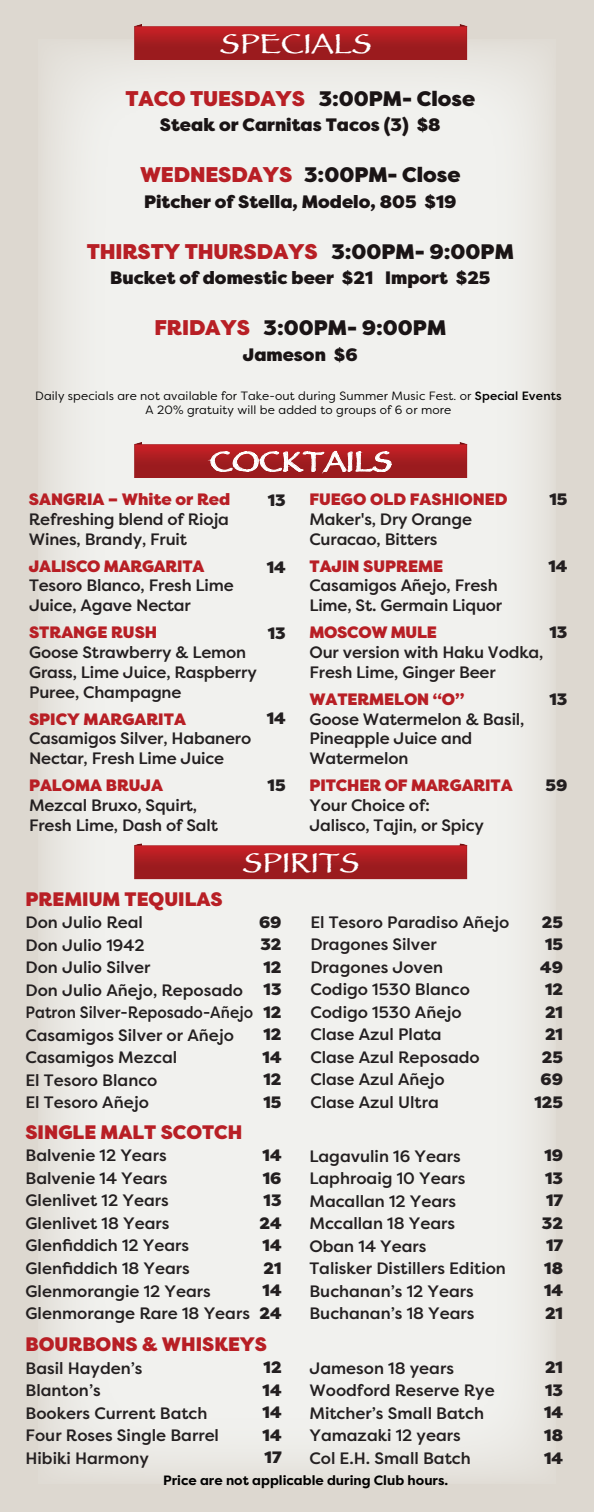
<style>
.page{position:relative;width:594px;height:1512px;background:#fff}
.page>*{position:absolute;margin:0;border:0;box-sizing:border-box;transform-origin:0 0}
.t1{font:700 28.5px "Papyrus LET";color:#fff}
.t2{font:900 21.3px "Filson Pro";letter-spacing:-.005em;color:#b81f25}
.t3{font:900 21px "Filson Pro";color:#1a1415}
.t4{font:900 19.5px "Filson Pro";color:#b81f25}
.t5{font:900 18px "Filson Pro";color:#1a1415}
.t6{font:500 16.5px/22.5px "Filson Pro";color:#231f20}
.t7{font:900 16.5px "Filson Pro";color:#b81f25}
.t8{font:900 16.5px/22.5px "Filson Pro";color:#231f20;text-align:justify}
.t9{font:700 13.5px "Filson Pro";color:#000}
.t10{font:12px/14.4px "Filson Pro";letter-spacing:.01em;color:#000;text-align:center}
.s1{font-size:21px;color:#1a1415}
.s2{font-size:21.3px;color:#b81f25}
.s3{font-weight:500}
</style>
<div class="page">
<div style="left:1px;top:0;width:593px;height:1512px;background:#ddd8d0"></div>
<div style="left:38px;top:39px;width:518px;height:1445px;background:#f1f1ee"></div>
<img style="left:134px;top:844px;width:334px;height:35px">
<img style="left:134px;top:442px;width:334px;height:36px">
<img style="left:128px;top:24px;width:346px;height:36px">
<svg style="left:211px;top:451px;width:182px;height:23px"></svg>
<h1 class="t1" style="left:220px;top:26px;width:153px">SPECIALS</h1>
<p class="t2" style="left:125px;top:85px;width:351px">TACO TUESDAYS <span class="s1">3:00PM- Close</span></p>
<p class="t5" style="left:160px;top:114px;width:282px">Steak or Carnitas Tacos (3) $8</p>
<p class="t3" style="left:140px;top:162px;width:322px"><span class="s2">WEDNESDAYS</span> 3:00PM- Close</p>
<p class="t5" style="left:144px;top:190px;width:314px">Pitcher of Stella, Modelo, 805 $19</p>
<p class="t2" style="left:87px;top:238px;width:429px">THIRSTY THURSDAYS <span class="s1">3:00PM- 9:00PM</span></p>
<p class="t5" style="left:110px;top:267px;width:382px">Bucket of domestic beer $21 Import $25</p>
<p class="t3" style="left:154px;top:315px;width:293px"><span class="s2">FRIDAYS</span> 3:00PM- 9:00PM</p>
<p class="t5" style="left:243px;top:343px;width:116px">Jameson $6</p>
<p class="t10" style="left:35px;top:388px;width:528px">Daily specials are not available for Take-out during Summer Music Fest. or <span class="s3">Special Events<br></span>A 20% gratuity will be added to groups of 6 or more</p>
<h1 class="t1" style="left:210px;top:444px;width:184px">COCKTAILS</h1>
<p class="t7" style="left:29px;top:489px;width:203px">SANGRIA – White or Red</p>
<p class="t6" style="left:29px;top:509px;width:202px;line-height:19.8px">Refreshing blend of Rioja<br>Wines, Brandy, Fruit</p>
<p class="t7" style="left:29px;top:556px;width:177px">JALISCO MARGARITA</p>
<p class="t6" style="left:29px;top:575px;width:206px;line-height:19.8px">Tesoro Blanco, Fresh Lime<br>Juice, Agave Nectar</p>
<p class="t7" style="left:29px;top:622px;width:130px">STRANGE RUSH</p>
<p class="t6" style="left:29px;top:642px;width:229px;line-height:19.8px">Goose Strawberry &amp; Lemon<br>Grass, Lime Juice, Raspberry<br>Puree, Champagne</p>
<p class="t7" style="left:29px;top:709px;width:158px">SPICY MARGARITA</p>
<p class="t6" style="left:29px;top:728px;width:224px;line-height:19.8px">Casamigos Silver, Habanero<br>Nectar, Fresh Lime Juice</p>
<p class="t7" style="left:29px;top:775px;width:136px">PALOMA BRUJA</p>
<p class="t6" style="left:29px;top:795px;width:190px;line-height:19.8px">Mezcal Bruxo, Squirt,<br>Fresh Lime, Dash of Salt</p>
<p class="t8" style="left:268px;top:490px;width:20px">13</p>
<p class="t8" style="left:267px;top:556px;width:21px">14</p>
<p class="t8" style="left:268px;top:623px;width:20px">13</p>
<p class="t8" style="left:267px;top:707px;width:21px">14</p>
<p class="t8" style="left:268px;top:774px;width:20px">15</p>
<p class="t7" style="left:309px;top:489px;width:200px">FUEGO OLD FASHIONED</p>
<p class="t6" style="left:309px;top:509px;width:164px;line-height:19.8px">Maker's, Dry Orange<br>Curacao, Bitters</p>
<p class="t7" style="left:309px;top:556px;width:135px">TAJIN SUPREME</p>
<p class="t6" style="left:309px;top:575px;width:194px;line-height:19.8px">Casamigos Añejo, Fresh<br>Lime, St. Germain Liquor</p>
<p class="t7" style="left:309px;top:622px;width:129px">MOSCOW MULE</p>
<p class="t6" style="left:309px;top:642px;width:236px;line-height:19.8px">Our version with Haku Vodka,<br>Fresh Lime, Ginger Beer</p>
<p class="t7" style="left:309px;top:689px;width:157px">WATERMELON “O”</p>
<p class="t6" style="left:309px;top:709px;width:217px;line-height:19.8px">Goose Watermelon &amp; Basil,<br>Pineapple Juice and<br>Watermelon</p>
<p class="t7" style="left:309px;top:775px;width:205px">PITCHER OF MARGARITA</p>
<p class="t6" style="left:309px;top:795px;width:176px;line-height:19.8px">Your Choice of:<br>Jalisco, Tajin, or Spicy</p>
<p class="t8" style="left:549px;top:489px;width:20px">15</p>
<p class="t8" style="left:548px;top:555px;width:21px">14</p>
<p class="t8" style="left:549px;top:622px;width:20px">13</p>
<p class="t8" style="left:549px;top:688px;width:20px">13</p>
<p class="t8" style="left:546px;top:774px;width:23px">59</p>
<h1 class="t1" style="left:243px;top:845px;width:118px">SPIRITS</h1>
<p class="t4" style="left:26px;top:886px;width:199px">PREMIUM TEQUILAS</p>
<p class="t6" style="left:25px;top:911px;width:229px">Don Julio Real<br>Don Julio 1942<br>Don Julio Silver<br>Don Julio Añejo, Reposado<br>Patron Silver-Reposado-Añejo<br>Casamigos Silver or Añejo<br>Casamigos Mezcal<br>El Tesoro Blanco<br>El Tesoro Añejo</p>
<p class="t8" style="left:259px;top:911px;width:24px">69<br>32<br>12<br>13<br>12<br>12<br>14<br>12<br>15</p>
<p class="t6" style="left:310px;top:911px;width:200px">El Tesoro Paradiso Añejo<br>Dragones Silver<br>Dragones Joven<br>Codigo 1530 Blanco<br>Codigo 1530 Añejo<br>Clase Azul Plata<br>Clase Azul Reposado<br>Clase Azul Añejo<br>Clase Azul Ultra</p>
<p class="t8" style="left:534px;top:911px;width:30px;text-align:right">25<br>15<br>49<br>12<br>21<br>21<br>25<br>69<br>125</p>
<p class="t4" style="left:26px;top:1120px;width:218px">SINGLE MALT SCOTCH</p>
<p class="t6" style="left:26px;top:1144px;width:226px">Balvenie 12 Years<br>Balvenie 14 Years<br>Glenlivet 12 Years<br>Glenlivet 18 Years<br>Glenfiddich 12 Years<br>Glenfiddich 18 Years<br>Glenmorangie 12 Years<br>Glenmorange Rare 18 Years</p>
<p class="t4" style="left:26px;top:1332px;width:243px">BOURBONS &amp; WHISKEYS</p>
<p class="t6" style="left:26px;top:1356px;width:195px">Basil Hayden’s<br>Blanton’s<br>Bookers Current Batch<br>Four Roses Single Barrel<br>Hibiki Harmony</p>
<p class="t8" style="left:542px;top:1145px;width:23px">19<br>13<br>17<br>32<br>17<br>18<br>14<br>21</p>
<p class="t6" style="left:309px;top:1144px;width:198px">Lagavulin 16 Years<br>Laphroaig 10 Years<br>Macallan 12 Years<br>Mccallan 18 Years<br>Oban 14 Years<br>Talisker Distillers Edition<br>Buchanan’s 12 Years<br>Buchanan’s 18 Years</p>
<p class="t8" style="left:259px;top:1145px;width:24px">14<br>16<br>13<br>24<br>14<br>21<br>14<br>24</p>
<p class="t8" style="left:263px;top:1357px;width:21px">12<br>14<br>14<br>14<br>17</p>
<p class="t8" style="left:544px;top:1357px;width:21px">21<br>13<br>14<br>18<br>14</p>
<p class="t6" style="left:309px;top:1357px;width:187px">Jameson 18 years<br>Woodford Reserve Rye<br>Mitcher’s Small Batch<br>Yamazaki 12 years<br>Col E.H. Small Batch</p>
<p class="t9" style="left:163px;top:1471px;width:287px">Price are not applicable during Club hours.</p>
</div>
